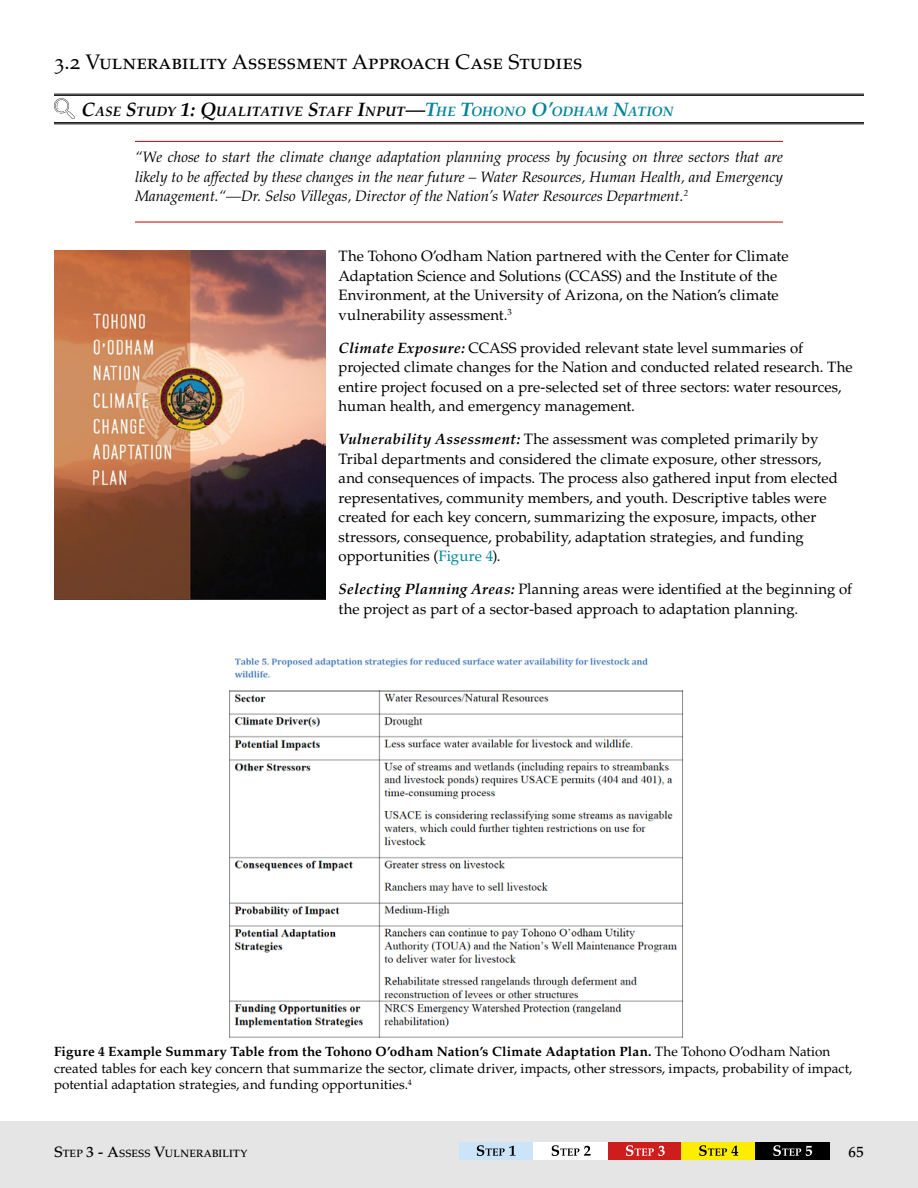
<style>
.page{position:relative;width:918px;height:1188px;background:#fff}
.page>*{position:absolute;margin:0;border:0;box-sizing:border-box;transform-origin:0 0}
.Heading_2{font:21px "Palatino LT Std";color:#000}
.copy{font:15px/19.5px "Palatino LT Std";letter-spacing:.02em;color:#000}
.t1{font:italic 15px/19.5px "Palatino LT Std";color:#000;text-align:justify}
.copy-2{font:15px/19.5px "Palatino LT Std";letter-spacing:.055em;color:#000}
.t2{font:500 15px "Palatino LT Std";color:#000}
.Heading_3{font:italic 700 13.65px "Palatino LT Std";letter-spacing:.025em;color:#000}
.t3{font:13.5px/16.5px "Palatino LT Std";letter-spacing:.035em;color:#000}
.t4{font:500 10.5px "Palatino LT Std";letter-spacing:.025em;color:#000}
.s1{font-size:19.5px}
.s2{font-size:19.5px;color:#008498}
.s3{color:#008498}
.s4{font-weight:700;font-style:italic}
.s5{font-weight:700}
.s6{font-size:15px}
</style>
<div class="page">
<div style="left:0;top:1121px;width:918px;height:67px;background:#e4e5e4"></div>
<img style="left:54px;top:251px;width:271px;height:349px">
<img style="left:229px;top:658px;width:454px;height:380px">
<hr style="left:54px;top:94px;width:810px;height:1px;background:#000">
<hr style="left:54px;top:95px;width:810px;height:1px;background:#000">
<hr style="left:54px;top:122px;width:810px;height:1px;background:#000">
<hr style="left:54px;top:124px;width:810px;height:1px;background:#000">
<hr style="left:135px;top:141px;width:648px;height:1px;background:#cc1f1d">
<hr style="left:135px;top:221px;width:648px;height:2px;background:#cc1f1d">
<svg style="left:54px;top:98px;width:21px;height:21px"></svg>
<div style="left:459px;top:1142px;width:74px;height:18px;background:#cbe4f7"></div>
<div style="left:607px;top:1142px;width:74px;height:18px;background:#cc1f1d"></div>
<div style="left:681px;top:1142px;width:75px;height:18px;background:#ffed00"></div>
<div style="left:756px;top:1142px;width:74px;height:18px;background:#000"></div>
<svg style="left:477px;top:1145px;width:39px;height:11px"></svg>
<div style="left:533px;top:1142px;width:74px;height:18px;background:#fff"></div>
<svg style="left:552px;top:1145px;width:39px;height:11px"></svg>
<svg style="left:626px;top:1145px;width:39px;height:11px"></svg>
<svg style="left:699px;top:1145px;width:39px;height:11px"></svg>
<svg style="left:773px;top:1145px;width:39px;height:11px"></svg>
<p class="Heading_2" style="left:54px;top:50px;width:530px">3.2 Vulnerability Assessment Approach Case Studies</p>
<p class="Heading_3" style="left:82px;top:103px;width:593px"><span class="s1">C</span>ASE <span class="s1">S</span>TUDY <span class="s1">1: Q</span>UALITATIVE <span class="s1">S</span>TAFF <span class="s1">I</span>NPUT<span class="s1">—</span><span class="s2">T</span><span class="s3">HE</span> <span class="s2">T</span><span class="s3">OHONO</span> <span class="s2">O’</span><span class="s3">ODHAM</span> <span class="s2">N</span><span class="s3">ATION</span></p>
<p class="t1" style="left:135px;top:148px;width:650px">“We chose to start the climate change adaptation planning process by focusing on three sectors that are likely to be affected by these changes in the near future – Water Resources, Human Health, and Emergency Management.“—Dr. Selso Villegas, Director of the Nation’s Water Resources Department.<sup>2</sup></p>
<p class="copy" style="left:339px;top:247px;width:452px">The Tohono O’odham Nation partnered with the Center for Climate Adaptation Science and Solutions (CCASS) and the Institute of the Environment, at the University of Arizona, on the Nation’s climate vulnerability assessment.<sup>3</sup></p>
<p class="copy" style="left:339px;top:338px;width:516px"><span class="s4">Climate Exposure:</span> CCASS provided relevant state level summaries of projected climate changes for the Nation and conducted related research. The entire project focused on a pre-selected set of three sectors: water resources, human health, and emergency management.</p>
<p class="copy" style="left:339px;top:430px;width:501px"><span class="s4">Vulnerability Assessment:</span> The assessment was completed primarily by Tribal departments and considered the climate exposure, other stressors, and consequences of impacts. The process also gathered input from elected representatives, community members, and youth. Descriptive tables were created for each key concern, summarizing the exposure, impacts, other stressors, consequence, probability, adaptation strategies, and funding opportunities (<span class="s3">Figure 4</span>).</p>
<p class="copy-2" style="left:339px;top:580px;width:515px"><span class="s4">Selecting Planning Areas:</span> Planning areas were identified at the beginning of the project as part of a sector-based approach to adaptation planning.</p>
<p class="t3" style="left:54px;top:1044px;width:800px"><span class="s5">Figure 4 Example Summary Table from the Tohono O’odham Nation’s Climate Adaptation Plan.</span> The Tohono O’odham Nation created tables for each key concern that summarize the sector, climate driver, impacts, other stressors, impacts, probability of impact, potential adaptation strategies, and funding opportunities.<sup>4</sup></p>
<p class="t4" style="left:54px;top:1147px;width:195px"><span class="s6">S</span>TEP <span class="s6">3 - A</span>SSESS <span class="s6">V</span>ULNERABILITY</p>
<p class="t2" style="left:849px;top:1143px;width:17px">65</p>
</div>
